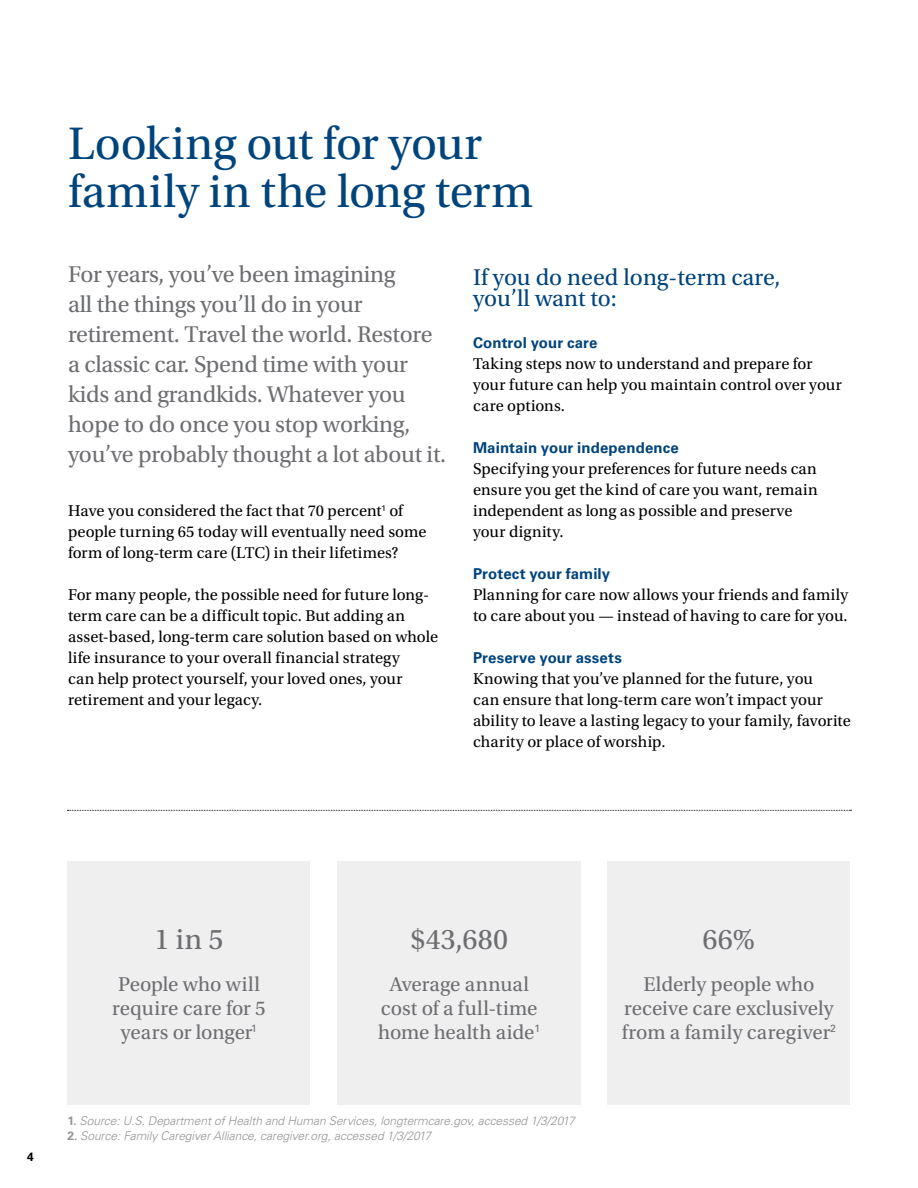
<style>
.page{position:relative;width:918px;height:1188px;background:#fff}
.page>*{position:absolute;margin:0;border:0;box-sizing:border-box;transform-origin:0 0}
.t1{font:48px/48px "Utopia Std";letter-spacing:-.005em;color:#00447c}
.t2{font:30px "Utopia Std";letter-spacing:.01em;color:#6d6e71}
.t3{font:24px/30px "Utopia Std";letter-spacing:-.01em;color:#6d6e71}
.t4{font:24px/21px "Utopia Std";color:#00447c}
.t5{font:21px/24px "Utopia Std";color:#6d6e71;text-align:center}
.t6{font:16.5px/21px "Utopia Std";letter-spacing:.005em;color:#000}
.t7{font:700 15px "Univers LT Std";letter-spacing:.005em;color:#00447c}
.t8{font:italic 300 12px "Univers LT Std";letter-spacing:-.005em;color:#939598}
.t9{font:700 12px "Univers LT Std";color:#000}
.s1{font-weight:700;font-style:normal}
</style>
<div class="page">
<div style="left:608px;top:861px;width:242px;height:243px;background:#efeff0"></div>
<div style="left:338px;top:861px;width:243px;height:243px;background:#efeff0"></div>
<div style="left:68px;top:861px;width:242px;height:243px;background:#efeff0"></div>
<svg style="left:68px;top:810px;width:783px;height:1px"></svg>
<h1 class="t1" style="left:68px;top:121px;width:467px">Looking out for your family in the long term</h1>
<p class="t3" style="left:68px;top:259px;width:379px">For years, you’ve been imagining<br>all the things you’ll do in your retirement. Travel the world. Restore a classic car. Spend time with your kids and grandkids. Whatever you hope to do once you stop working, you’ve probably thought a lot about it.</p>
<p class="t6" style="left:68px;top:501px;width:360px">Have you considered the fact that 70 percent<sup>1</sup> of people turning 65 today will eventually need some form of long-term care (LTC) in their lifetimes?</p>
<p class="t6" style="left:68px;top:585px;width:372px">For many people, the possible need for future long&shy;term care can be a difficult topic. But adding an asset-based, long-term care solution based on whole life insurance to your overall financial strategy<br>can help protect yourself, your loved ones, your retirement and your legacy.</p>
<h3 class="t4" style="left:473px;top:267px;width:309px">If you do need long-term care, you’ll want to:</h3>
<p class="t7" style="left:473px;top:334px;width:126px">Control your care</p>
<p class="t6" style="left:473px;top:354px;width:370px">Taking steps now to understand and prepare for your future can help you maintain control over your care options.</p>
<p class="t7" style="left:473px;top:439px;width:207px">Maintain your independence</p>
<p class="t6" style="left:473px;top:459px;width:346px">Specifying your preferences for future needs can ensure you get the kind of care you want, remain independent as long as possible and preserve your dignity.</p>
<p class="t7" style="left:473px;top:565px;width:139px">Protect your family</p>
<p class="t6" style="left:473px;top:585px;width:377px">Planning for care now allows your friends and family to care about you — instead of having to care for you.</p>
<p class="t7" style="left:473px;top:649px;width:150px">Preserve your assets</p>
<p class="t6" style="left:473px;top:669px;width:379px">Knowing that you’ve planned for the future, you<br>can ensure that long-term care won’t impact your ability to leave a lasting legacy to your family, favorite charity or place of worship.</p>
<p class="t9" style="left:27px;top:1150px;width:8px">4</p>
<h2 class="t2" style="left:155px;top:923px;width:70px">1 in 5</h2>
<p class="t5" style="left:112px;top:972px;width:155px">People who will require care for 5 years or longer<sup>1</sup></p>
<h2 class="t2" style="left:410px;top:923px;width:99px">$43,680</h2>
<p class="t5" style="left:378px;top:972px;width:164px">Average annual cost of a full-time home health aide<sup>1</sup></p>
<p class="t8" style="left:68px;top:1114px;width:509px"><span class="s1">1.</span> Source: U.S. Department of Health and Human Services, longtermcare.gov, accessed 1/3/2017</p>
<p class="t8" style="left:67px;top:1129px;width:365px"><span class="s1">2.</span> Source: Family Caregiver Alliance, caregiver.org, accessed 1/3/2017</p>
<h2 class="t2" style="left:703px;top:923px;width:54px">66%</h2>
<p class="t5" style="left:622px;top:972px;width:216px">Elderly people who receive care exclusively from a family caregiver<sup>2</sup></p>
</div>
